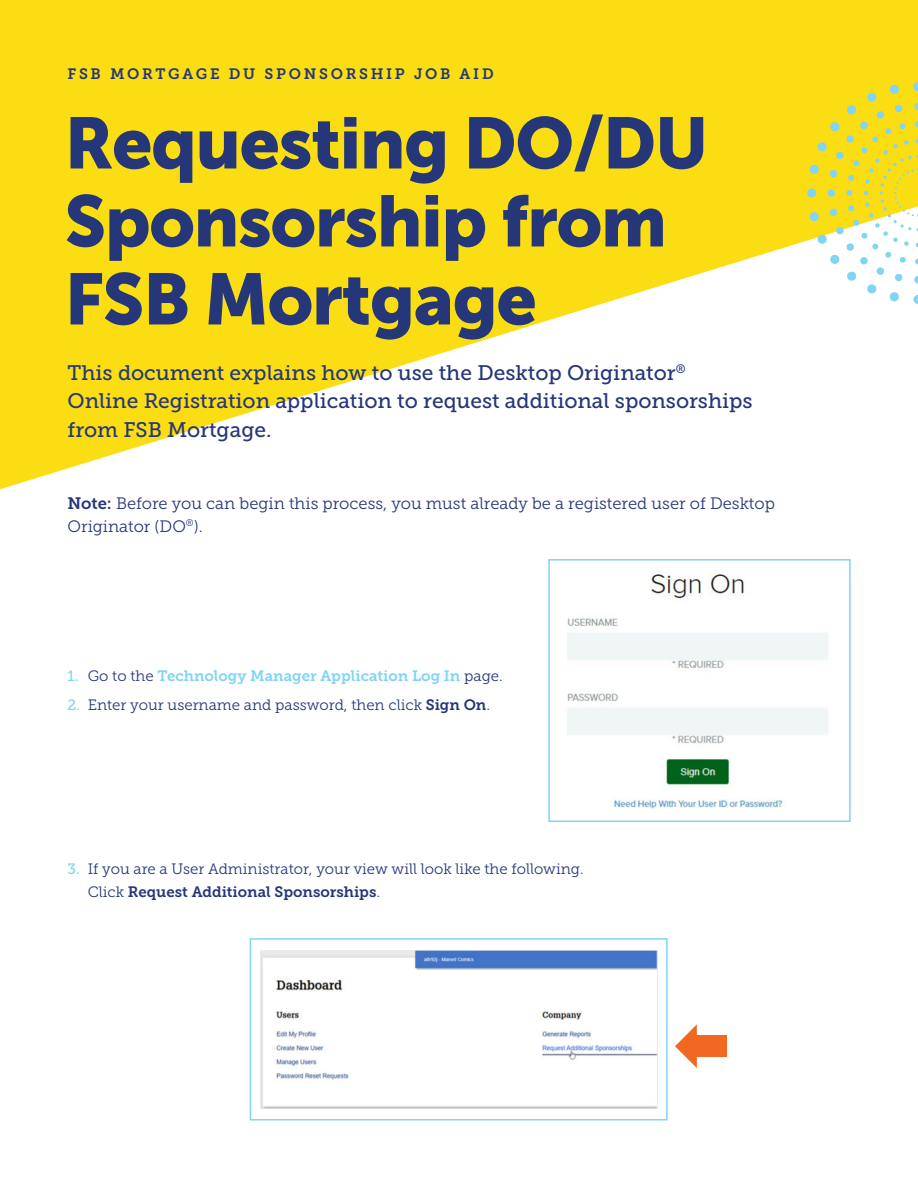
<style>
.page{position:relative;width:918px;height:1188px;background:#fff}
.page>*{position:absolute;margin:0;border:0;box-sizing:border-box;transform-origin:0 0}
.t1{font:72px/78px "Museo Sans 900";letter-spacing:-.02em;color:#263779}
.t2{font:21px/28.5px "Museo Slab 500";color:#263779}
.body{font:16.5px/22.5px "Museo Slab 300";color:#263779}
.t3{font:15px/22.5px "Museo Slab 300";color:#263779}
.t4{font:15px "Museo Slab 700";color:#80d4f4}
.t5{font:15px "Museo Slab 700";letter-spacing:.18em;color:#263779}
.s1{font-family:"Museo Slab 700"}
.s2{font-family:"Museo Slab 500"}
.s3{font-family:"Museo Slab 300";color:#263779}
.s4{font-family:"Museo Slab 500";color:#80d4f4}
</style>
<div class="page">
<svg style="left:0;top:0;width:918px;height:489px;fill:#fadd13"></svg>
<svg style="left:807px;top:188px;width:9px;height:10px"></svg>
<svg style="left:809px;top:82px;width:109px;height:222px"></svg>
<img style="left:567px;top:572px;width:261px;height:237px">
<div style="left:548px;top:559px;width:303px;height:263px;border:2px solid #80d4f4"></div>
<div style="left:250px;top:938px;width:418px;height:182px;border:2px solid #80d4f4"></div>
<img style="left:261px;top:950px;width:396px;height:158px">
<svg style="left:675px;top:1024px;width:22px;height:44px"></svg>
<div style="left:696px;top:1036px;width:31px;height:21px;background:#f36821"></div>
<p class="t5" style="left:68px;top:65px;width:428px">FSB MORTGAGE DU SPONSORSHIP JOB AID</p>
<p class="t1" style="left:64px;top:104px;width:646px">Requesting DO/DU<br>Sponsorship from<br>FSB Mortgage</p>
<p class="t2" style="left:68px;top:358px;width:687px">This document explains how to use the Desktop Originator<sup>®<br></sup>Online Registration application to request additional sponsorships from FSB Mortgage.</p>
<p class="body" style="left:68px;top:492px;width:709px"><span class="s1">Note:</span> Before you can begin this process, you must already be a registered user of Desktop<br>Originator (DO<sup>®</sup>).</p>
<p class="t4" style="left:68px;top:667px;width:437px"><span class="s2">1.</span> <span class="s3">Go to the</span> Technology Manager Application Log In <span class="s3">page.</span></p>
<p class="t3" style="left:68px;top:694px;width:424px"><span class="s4">2.</span> Enter your username and password, then click <span class="s1">Sign On</span>.</p>
<p class="t3" style="left:88px;top:858px;width:497px;text-indent:-20px"><span class="s4">3.</span> If you are a User Administrator, your view will look like the following.<br>Click <span class="s1">Request Additional Sponsorships</span>.</p>
</div>
